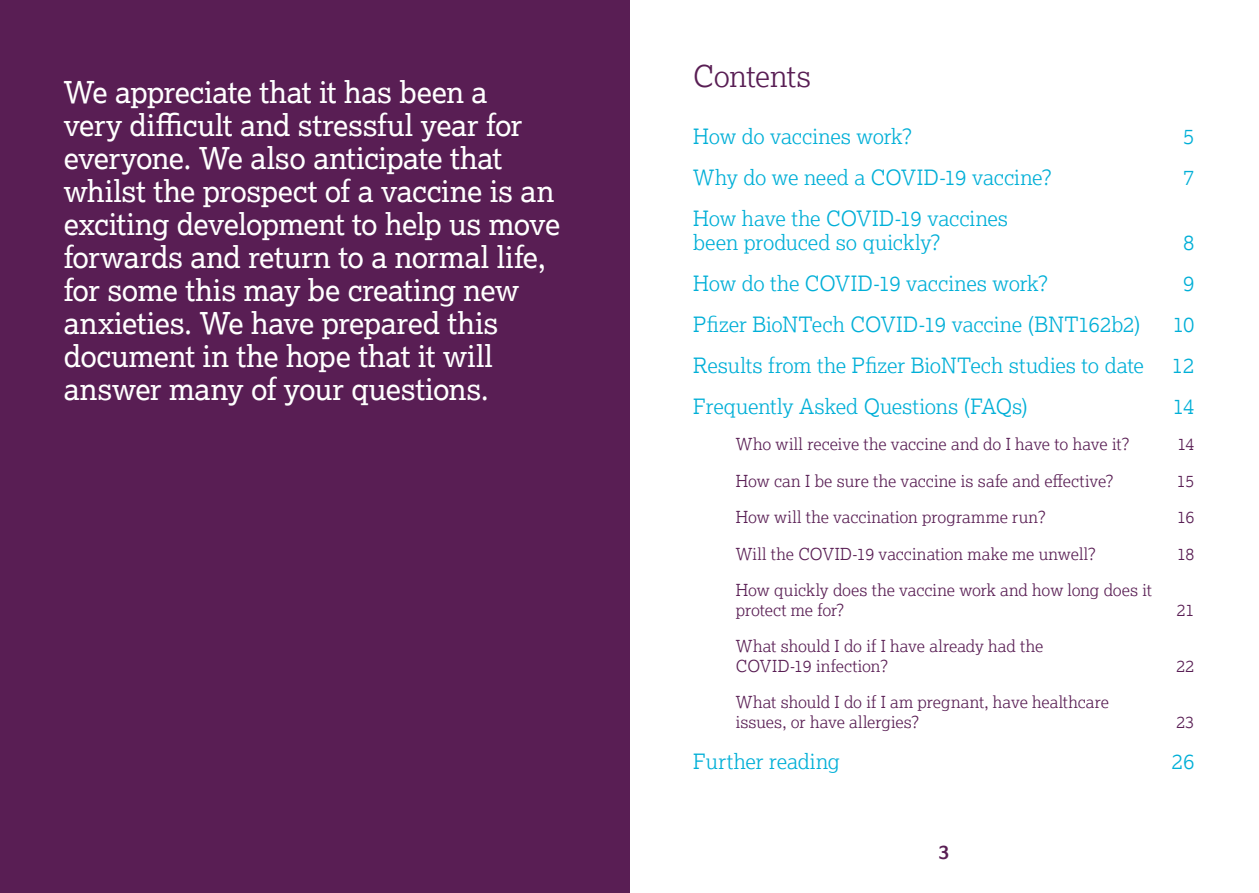
<style>
.page{position:relative;width:1259px;height:893px;background:#fff}
.page>*{position:absolute;margin:0;border:0;box-sizing:border-box;transform-origin:0 0}
.t1{font:30px/33px "Lexia";letter-spacing:-.015em;color:#fff}
.t2{font:300 30px "Lexia";letter-spacing:-.015em;color:#591e54}
.t3{font:300 21px/24px "Lexia";letter-spacing:-.005em;color:#00afd7}
.t4{font:700 19.5px "Lexia";color:#591e54}
.t5{font:300 16.5px/19.5px "Lexia";color:#591e54}
</style>
<div class="page">
<div style="left:0;top:0;width:629px;height:893px;background:#591e54"></div>
<p class="t1" style="left:64px;top:75px;width:498px">We appreciate that it has been a<br>very difficult and stressful year for everyone. We also anticipate that whilst the prospect of a vaccine is an exciting development to help us move forwards and return to a normal life, for some this may be creating new anxieties. We have prepared this document in the hope that it will answer many of your questions.</p>
<p class="t2" style="left:693px;top:57px;width:119px">Contents</p>
<p class="t3" style="left:693px;top:123px;width:221px">How do vaccines work?</p>
<p class="t3" style="left:1183px;top:123px;width:13px">5</p>
<p class="t3" style="left:693px;top:164px;width:360px">Why do we need a COVID-19 vaccine?</p>
<p class="t3" style="left:1183px;top:164px;width:13px">7</p>
<p class="t3" style="left:693px;top:205px;width:316px">How have the COVID-19 vaccines been produced so quickly?</p>
<p class="t3" style="left:1183px;top:229px;width:13px">8</p>
<p class="t3" style="left:693px;top:270px;width:357px">How do the COVID-19 vaccines work?</p>
<p class="t3" style="left:1183px;top:270px;width:13px">9</p>
<p class="t3" style="left:693px;top:311px;width:448px">Pfizer BioNTech COVID-19 vaccine (BNT162b2)</p>
<p class="t3" style="left:1172px;top:311px;width:23px">10</p>
<p class="t3" style="left:693px;top:352px;width:452px">Results from the Pfizer BioNTech studies to date</p>
<p class="t3" style="left:1171px;top:352px;width:24px">12</p>
<p class="t3" style="left:693px;top:393px;width:336px">Frequently Asked Questions (FAQs)</p>
<p class="t3" style="left:1173px;top:393px;width:23px">14</p>
<p class="t5" style="left:736px;top:434px;width:395px">Who will receive the vaccine and do I have to have it?</p>
<p class="t5" style="left:1177px;top:434px;width:18px">14</p>
<p class="t5" style="left:736px;top:470px;width:379px">How can I be sure the vaccine is safe and effective?</p>
<p class="t5" style="left:1176px;top:470px;width:19px">15</p>
<p class="t5" style="left:736px;top:507px;width:312px">How will the vaccination programme run?</p>
<p class="t5" style="left:1177px;top:507px;width:19px">16</p>
<p class="t5" style="left:736px;top:543px;width:362px">Will the COVID-19 vaccination make me unwell?</p>
<p class="t5" style="left:1177px;top:543px;width:19px">18</p>
<p class="t5" style="left:736px;top:580px;width:418px">How quickly does the vaccine work and how long does it protect me for?</p>
<p class="t5" style="left:1177px;top:599px;width:19px">21</p>
<p class="t5" style="left:736px;top:636px;width:309px">What should I do if I have already had the<br>COVID-19 infection?</p>
<p class="t5" style="left:736px;top:692px;width:375px">What should I do if I am pregnant, have healthcare issues, or have allergies?</p>
<p class="t5" style="left:1176px;top:655px;width:20px">22</p>
<p class="t5" style="left:1176px;top:711px;width:20px">23</p>
<p class="t3" style="left:693px;top:748px;width:148px">Further reading</p>
<p class="t3" style="left:1171px;top:748px;width:24px">26</p>
<p class="t4" style="left:939px;top:839px;width:12px">3</p>
</div>
